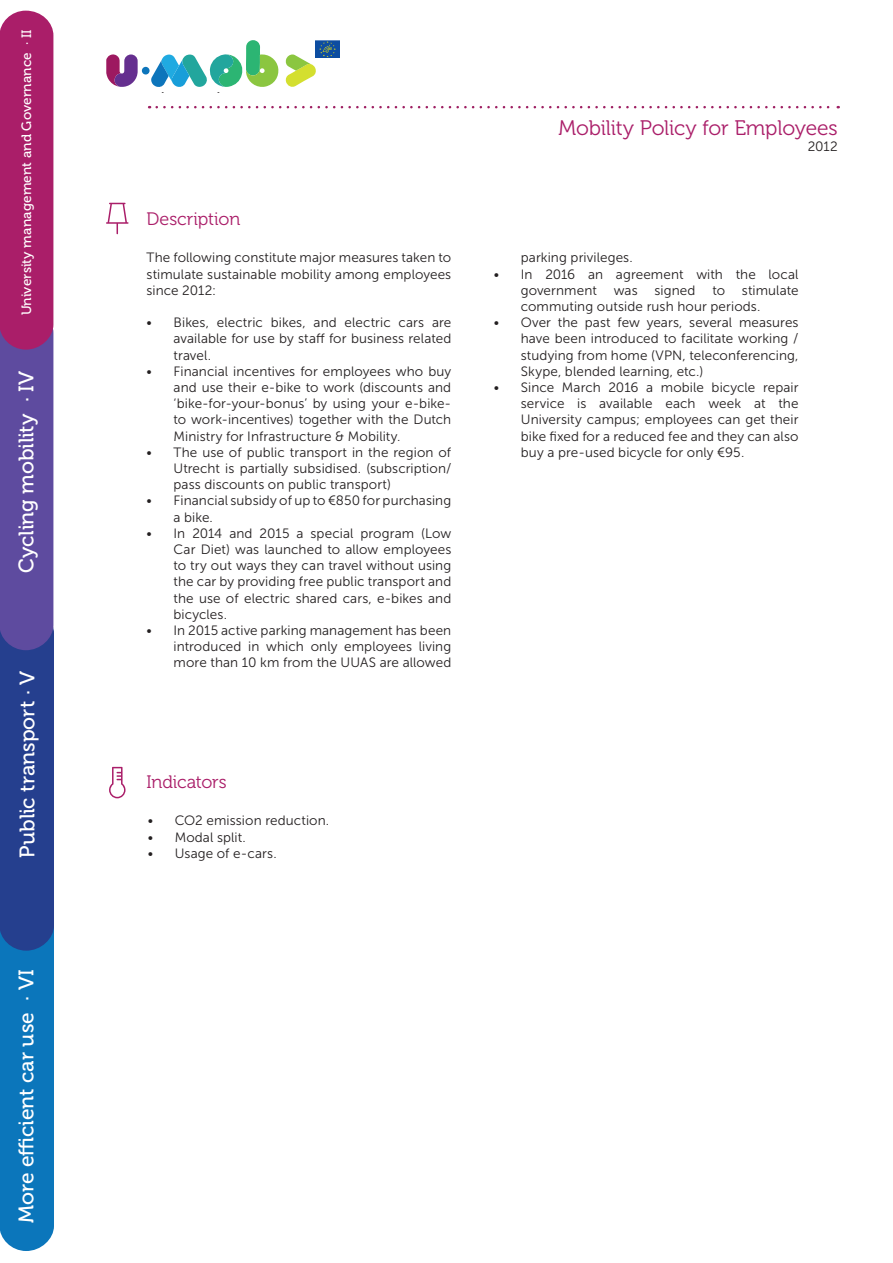
<style>
.page{position:relative;width:893px;height:1263px;background:#fff}
.page>*{position:absolute;margin:0;border:0;box-sizing:border-box;transform-origin:0 0}
.t1{font:21px "Museo 500";letter-spacing:-.005em;color:#fff}
.t2{font:21px "Museo 300";letter-spacing:-.01em;color:#aa1e69}
.t3{font:18px "Museo 500";letter-spacing:-.005em;color:#fff}
.t4{font:18px "Museo 300";letter-spacing:-.01em;color:#aa1e69}
.t5{font:13.5px/16.2px "Museo Sans 300";letter-spacing:.005em;color:#231f20;text-align:justify}
.t6{font:13.5px "Museo 500";letter-spacing:.005em;color:#fff}
</style>
<div class="page">
<svg style="left:106px;top:54px;width:32px;height:33px"></svg>
<div style="left:142px;top:67px;width:8px;height:8px;background:#0d75bb;border-radius:50%"></div>
<img style="left:316px;top:40px;width:24px;height:18px">
<svg style="left:151px;top:40px;width:165px;height:53px"></svg>
<svg style="left:157px;top:106px;width:682px;height:2px"></svg>
<svg style="left:109px;top:767px;width:17px;height:31px"></svg>
<svg style="left:106px;top:203px;width:23px;height:31px"></svg>
<div style="left:0;top:877px;width:54px;height:374px;background:#0b76bb;border-radius:26px"></div>
<div style="left:0;top:608px;width:54px;height:343px;background:#253f8e;border-radius:26px"></div>
<div style="left:0;top:308px;width:54px;height:342px;background:#5e4b9f;border-radius:26px"></div>
<div style="left:0;top:11px;width:54px;height:339px;background:#aa1e69;border-radius:26px"></div>
<p class="t6" style="left:19px;top:315px;width:287px;rotate:-90deg">University management and Governance · II</p>
<h2 class="t3" style="left:17px;top:427px;width:376px;rotate:-90deg">University management and Governance · II</h2>
<h1 class="t1" style="left:15px;top:573px;width:203px;rotate:-90deg">Cycling mobility · IV</h1>
<h1 class="t1" style="left:16px;top:857px;width:188px;rotate:-90deg">Public transport · V</h1>
<h1 class="t1" style="left:15px;top:1223px;width:255px;rotate:-90deg">More efficient car use · VI</h1>
<h2 class="t4" style="left:147px;top:209px;width:95px">Description</h2>
<p class="t5" style="left:147px;top:250px;width:306px">The following constitute major measures taken to stimulate sustainable mobility among employees since 2012:</p>
<p class="t5" style="left:174px;top:314px;width:279px;text-indent:-27px">• Bikes, electric bikes, and electric cars are available for use by staff for business related travel.</p>
<p class="t5" style="left:174px;top:363px;width:279px;text-indent:-27px">• Financial incentives for employees who buy and use their e-bike to work (discounts and ‘bike-for-your-bonus’ by using your e-bike&shy;to work-incentives) together with the Dutch Ministry for Infrastructure &amp; Mobility.</p>
<p class="t5" style="left:174px;top:444px;width:279px;text-indent:-27px">• The use of public transport in the region of Utrecht is partially subsidised. (subscription/ pass discounts on public transport)</p>
<p class="t5" style="left:174px;top:493px;width:279px;text-indent:-27px">• Financial subsidy of up to €850 for purchasing a bike.</p>
<p class="t5" style="left:174px;top:525px;width:279px;text-indent:-27px">• In 2014 and 2015 a special program (Low Car Diet) was launched to allow employees to try out ways they can travel without using the car by providing free public transport and the use of electric shared cars, e-bikes and bicycles.</p>
<p class="t5" style="left:174px;top:622px;width:279px;text-indent:-27px">• In 2015 active parking management has been introduced in which only employees living more than 10 km from the UUAS are allowed</p>
<h2 class="t4" style="left:147px;top:772px;width:82px">Indicators</h2>
<p class="t5" style="left:148px;top:813px;width:183px">• CO2 emission reduction.</p>
<p class="t5" style="left:148px;top:829px;width:100px">• Modal split.</p>
<p class="t5" style="left:148px;top:845px;width:130px">• Usage of e-cars.</p>
<h1 class="t2" style="left:559px;top:116px;width:281px">Mobility Policy for Employees</h1>
<p class="t5" style="left:808px;top:138px;width:32px">2012</p>
<p class="t5" style="left:521px;top:250px;width:114px">parking privileges.</p>
<p class="t5" style="left:521px;top:266px;width:279px;text-indent:-27px">• In 2016 an agreement with the local government was signed to stimulate commuting outside rush hour periods.</p>
<p class="t5" style="left:521px;top:314px;width:279px;text-indent:-27px">• Over the past few years, several measures have been introduced to facilitate working / studying from home (VPN, teleconferencing, Skype, blended learning, etc.)</p>
<p class="t5" style="left:521px;top:379px;width:279px;text-indent:-27px">• Since March 2016 a mobile bicycle repair service is available each week at the University campus; employees can get their bike fixed for a reduced fee and they can also buy a pre-used bicycle for only €95.</p>
</div>
